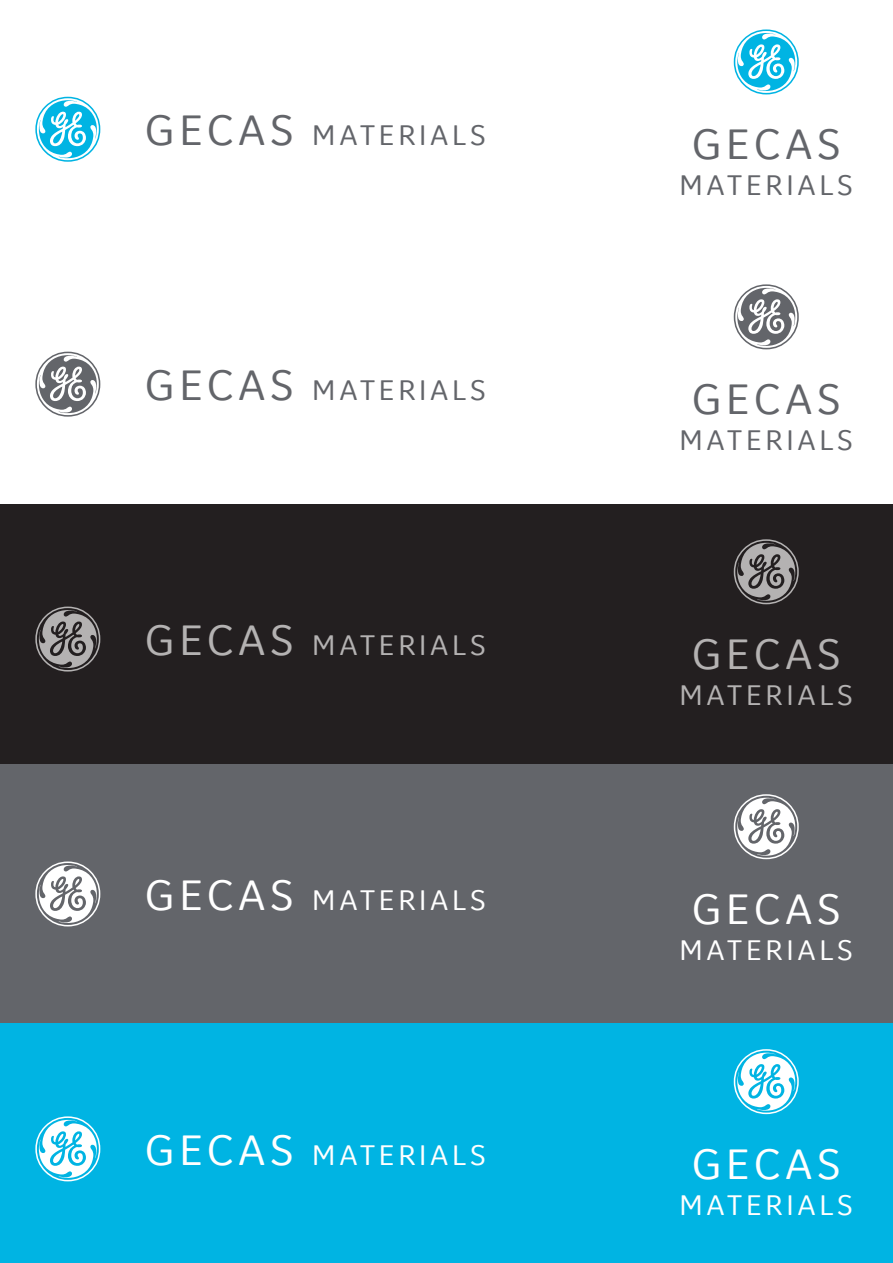
<style>
.page{position:relative;width:893px;height:1263px;background:#fff}
.page>*{position:absolute;margin:0;border:0;box-sizing:border-box;transform-origin:0 0}
.t1{font:90px "GE Logo Font";color:#fff}
.t2{font:90px "GE Logo Font";color:#00b4e3}
.t3{font:90px "GE Logo Font";color:#63656a}
.t4{font:90px "GE Logo Font";color:#b4b2b2}
.t5{font:45px "GE Inspira Sans";letter-spacing:.1em;color:#63656a}
.t6{font:45px "GE Inspira Sans";letter-spacing:.1em;color:#fff}
.t7{font:45px "GE Inspira Sans";letter-spacing:.1em;color:#b4b2b2}
.t8{font:30px "GE Inspira Sans";letter-spacing:.125em;color:#63656a}
.t9{font:30px "GE Inspira Sans";letter-spacing:.125em;color:#fff}
.t10{font:30px "GE Inspira Sans";letter-spacing:.125em;color:#b4b2b2}
.s1{font-family:"GE Logo Font";font-size:90px;color:#00b4e3}
.s2{font-size:45px}
.s3{font-family:"GE Logo Font";font-size:90px}
</style>
<div class="page">
<div style="left:0;top:764px;width:893px;height:259px;background:#63656a"></div>
<div style="left:0;top:505px;width:893px;height:259px;background:#231f20"></div>
<div style="left:0;top:1023px;width:893px;height:240px;background:#00b4e3"></div>
<p class="t8" style="left:35px;top:117px;width:452px"><span class="s1">g</span> <span class="s2">GECAS</span> MATERIALS</p>
<p class="t8" style="left:35px;top:372px;width:452px"><span class="s3">g</span> <span class="s2">GECAS</span> MATERIALS</p>
<p class="t10" style="left:35px;top:626px;width:452px"><span class="s3">g</span> <span class="s2">GECAS</span> MATERIALS</p>
<p class="t9" style="left:35px;top:881px;width:452px"><span class="s3">g</span> <span class="s2">GECAS</span> MATERIALS</p>
<p class="t9" style="left:35px;top:1136px;width:452px"><span class="s3">g</span> <span class="s2">GECAS</span> MATERIALS</p>
<h1 class="t2" style="left:734px;top:11px;width:66px">g</h1>
<h2 class="t5" style="left:692px;top:116px;width:150px">GECAS</h2>
<p class="t8" style="left:679px;top:166px;width:175px">MATERIALS</p>
<h1 class="t3" style="left:734px;top:266px;width:66px">g</h1>
<h2 class="t5" style="left:692px;top:371px;width:150px">GECAS</h2>
<p class="t8" style="left:679px;top:421px;width:175px">MATERIALS</p>
<h1 class="t4" style="left:734px;top:521px;width:66px">g</h1>
<h2 class="t7" style="left:692px;top:626px;width:150px">GECAS</h2>
<p class="t10" style="left:679px;top:676px;width:175px">MATERIALS</p>
<h1 class="t1" style="left:734px;top:775px;width:66px">g</h1>
<h2 class="t6" style="left:692px;top:881px;width:150px">GECAS</h2>
<p class="t9" style="left:679px;top:931px;width:175px">MATERIALS</p>
<h1 class="t1" style="left:734px;top:1030px;width:66px">g</h1>
<h2 class="t6" style="left:692px;top:1136px;width:150px">GECAS</h2>
<p class="t9" style="left:679px;top:1186px;width:175px">MATERIALS</p>
</div>
